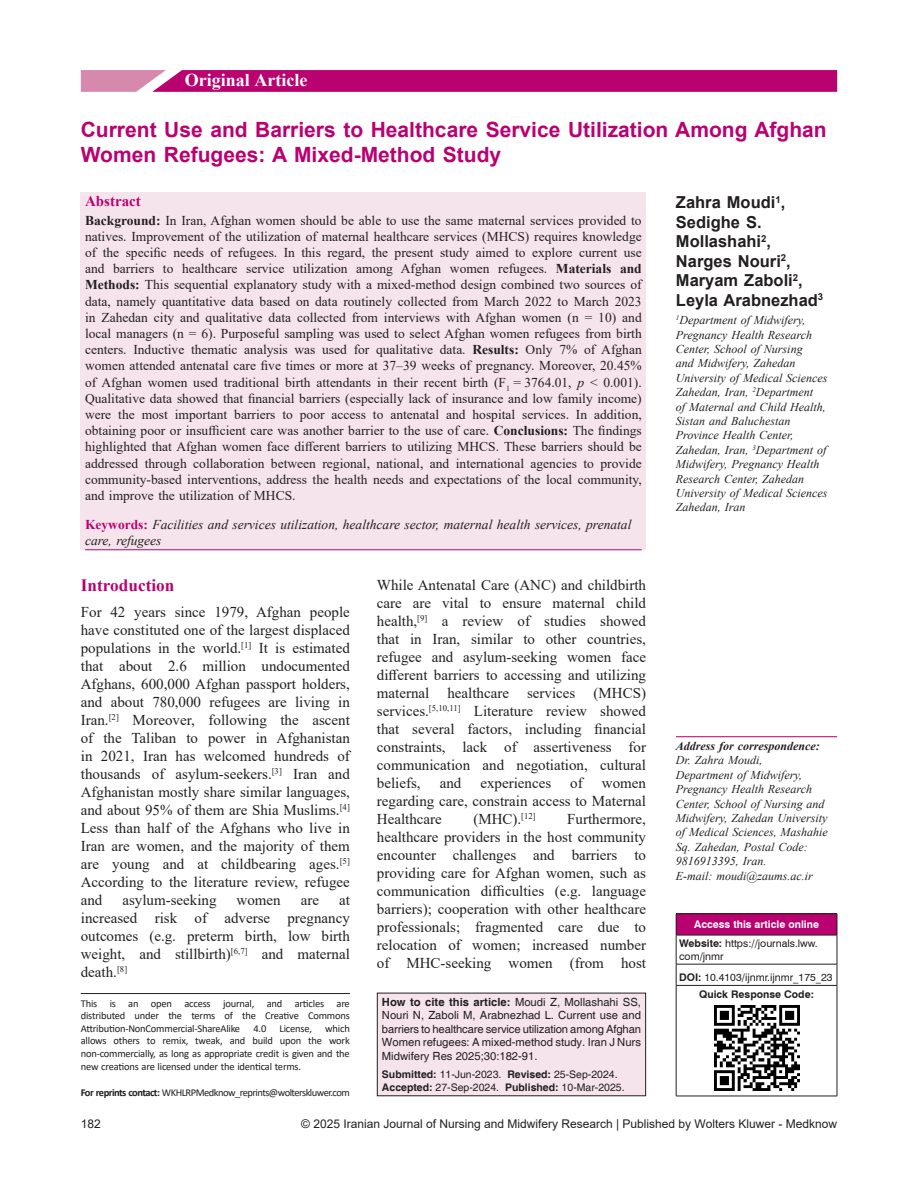
<style>
.page{position:relative;width:918px;height:1188px;background:#fff}
.page>*{position:absolute;margin:0;border:0;box-sizing:border-box;transform-origin:0 0}
.AT{font:700 21px/25.2px "Arial";color:#ba0170}
.AH{font:700 18px "Times New Roman";color:#fff}
.t1{font:700 17.25px "Times New Roman";color:#ba0170}
.AU{font:700 16.5px/19.5px "Arial";color:#231f20}
.TX{font:15px/18px "Times New Roman";color:#231f20;text-align:justify}
.ABSH{font:700 15px "Times New Roman";color:#ba0170}
.ABS{font:13.5px/16.2px "Times New Roman";color:#231f20;text-align:justify}
.KWD{font:italic 13.5px/16.2px "Times New Roman";color:#231f20}
.AFF{font:italic 12px/14.4px "Times New Roman";color:#231f20}
.ADD{font:italic 12px/14.4px "Times New Roman";color:#231f20}
.t2{font:12px "Arial";color:#231f20}
.HTC{font:11.25px/13.5px "Helvetica";color:#231f20;text-align:justify}
.TX-2{font:10.5px/12.6px "Calibri";letter-spacing:-.02em;color:#211d1e;text-align:justify}
.HIS{font:10.5px/13.5px "Helvetica";color:#231f20}
.TX-3{font:10.5px "Calibri";letter-spacing:-.05em;color:#231f20}
.Website{font:10.5px/12.6px "Swiss 721 BT";color:#231f20}
.DOI{font:10.5px "Swiss 721 BT";color:#231f20}
.ATAO{font:700 10.5px "Swiss 721 BT";color:#fff}
.QRC{font:700 10.5px "Swiss 721 BT";color:#231f20}
.s1{font-weight:700}
.s2{font-style:italic}
.s3{font-weight:700;font-style:normal;color:#ba0170}
.s4{font-weight:700;color:#211d1e}
</style>
<div class="page">
<hr style="left:676px;top:736px;width:161px;height:1px;background:#ba0170">
<div style="left:676px;top:914px;width:161px;height:21px;background:#ba0170"></div>
<hr style="left:676px;top:935px;width:161px;height:1px;background:#231f20">
<hr style="left:676px;top:964px;width:161px;height:1px;background:#231f20">
<hr style="left:676px;top:985px;width:161px;height:1px;background:#231f20">
<hr style="left:676px;top:914px;width:161px;height:1px;background:#231f20">
<svg style="left:676px;top:914px;width:1px;height:71px"></svg>
<svg style="left:837px;top:914px;width:1px;height:71px"></svg>
<hr style="left:676px;top:986px;width:1px;height:110px;background:#231f20">
<hr style="left:837px;top:986px;width:1px;height:110px;background:#231f20">
<hr style="left:676px;top:1096px;width:161px;height:1px;background:#231f20">
<img style="left:714px;top:1005px;width:85px;height:85px">
<div style="left:81px;top:192px;width:565px;height:357px;background:#f6e4ec"></div>
<hr style="left:85px;top:549px;width:557px;height:1px;background:#ba0170">
<svg style="left:81px;top:70px;width:756px;height:22px;background:#be157a"></svg>
<hr style="left:81px;top:993px;width:269px;height:1px;background:#231f20">
<div style="left:377px;top:993px;width:269px;height:103px;background:#f6e4ec"></div>
<div style="left:377px;top:993px;width:269px;height:103px;border:1px solid #231f20"></div>
<p class="AH" style="left:185px;top:67px;width:124px">Original Article</p>
<p class="AT" style="left:81px;top:117px;width:747px">Current Use and Barriers to Healthcare Service Utilization Among Afghan<br>Women Refugees: A Mixed‑Method Study</p>
<p class="ABSH" style="left:85px;top:190px;width:57px">Abstract</p>
<p class="ABS" style="left:85px;top:212px;width:558px"><span class="s1">Background:</span> In Iran, Afghan women should be able to use the same maternal services provided to natives. Improvement of the utilization of maternal healthcare services (MHCS) requires knowledge of the specific needs of refugees. In this regard, the present study aimed to explore current use and barriers to healthcare service utilization among Afghan women refugees. <span class="s1">Materials and Methods:</span> This sequential explanatory study with a mixed‑method design combined two sources of data, namely quantitative data based on data routinely collected from March 2022 to March 2023 in Zahedan city and qualitative data collected from interviews with Afghan women (n = 10) and local managers (n = 6). Purposeful sampling was used to select Afghan women refugees from birth centers. Inductive thematic analysis was used for qualitative data. <span class="s1">Results:</span> Only 7% of Afghan women attended antenatal care five times or more at 37–39 weeks of pregnancy. Moreover, 20.45% of Afghan women used traditional birth attendants in their recent birth (F<sub>1</sub> = 3764.01, <span class="s2">p</span> &lt; 0.001).<br>Qualitative data showed that financial barriers (especially lack of insurance and low family income) were the most important barriers to poor access to antenatal and hospital services. In addition, obtaining poor or insufficient care was another barrier to the use of care. <span class="s1">Conclusions:</span> The findings highlighted that Afghan women face different barriers to utilizing MHCS. These barriers should be addressed through collaboration between regional, national, and international agencies to provide community‑based interventions, address the health needs and expectations of the local community, and improve the utilization of MHCS.</p>
<p class="KWD" style="left:85px;top:516px;width:548px"><span class="s3">Keywords:</span> Facilities and services utilization, healthcare sector, maternal health services, prenatal care, refugees</p>
<h1 class="t1" style="left:81px;top:573px;width:95px">Introduction</h1>
<p class="TX" style="left:81px;top:603px;width:271px">For 42 years since 1979, Afghan people have constituted one of the largest displaced populations in the world.<sup>[1]</sup> It is estimated that about 2.6 million undocumented Afghans, 600,000 Afghan passport holders, and about 780,000 refugees are living in Iran.<sup>[2]</sup> Moreover, following the ascent of the Taliban to power in Afghanistan in 2021, Iran has welcomed hundreds of thousands of asylum‑seekers.<sup>[3]</sup> Iran and Afghanistan mostly share similar languages, and about 95% of them are Shia Muslims.<sup>[4] </sup>Less than half of the Afghans who live in Iran are women, and the majority of them are young and at childbearing ages.<sup>[5] </sup>According to the literature review, refugee and</p>
<p class="TX" style="left:122px;top:891px;width:96px">asylum‑seeking</p>
<p class="TX" style="left:237px;top:891px;width:46px">women</p>
<p class="TX" style="left:301px;top:891px;width:20px">are</p>
<p class="TX" style="left:81px;top:891px;width:271px;text-indent:258px">at increased risk of adverse pregnancy outcomes (e.g. preterm birth, low birth weight, and stillbirth)<sup>[6,7]</sup> and maternal death.<sup>[8]</sup></p>
<p class="TX-2" style="left:81px;top:997px;width:271px">This is an open access journal, and articles are distributed under the terms of the Creative Commons Attribution‑NonCommercial‑ShareAlike</p>
<p class="TX-2" style="left:81px;top:1022px;width:271px;text-indent:244px">which allows others to remix, tweak, and build upon the work non‑commercially, as long as appropriate credit is given and the new creations are licensed under the identical terms.</p>
<p class="TX-3" style="left:81px;top:1085px;width:270px"><span class="s4">For reprints contact:</span> WKHLRPMedknow_reprints@wolterskluwer.com</p>
<p class="TX-2" style="left:253px;top:1022px;width:14px">4.0</p>
<p class="TX-2" style="left:280px;top:1022px;width:34px">License,</p>
<p class="TX" style="left:377px;top:575px;width:271px">While Antenatal Care (ANC) and childbirth care are vital to ensure maternal child health,<sup>[9]</sup> a review of studies showed that in Iran, similar to other countries, refugee and asylum‑seeking women face different barriers to accessing and utilizing maternal healthcare services (MHCS) services.<sup>[5,10,11]</sup> Literature review showed that several factors, including financial constraints, lack of assertiveness for communication and negotiation, cultural beliefs,</p>
<p class="TX" style="left:440px;top:773px;width:23px">and</p>
<p class="TX" style="left:480px;top:773px;width:72px">experiences</p>
<p class="TX" style="left:570px;top:773px;width:14px">of</p>
<p class="TX" style="left:377px;top:773px;width:271px;text-indent:225px">women regarding care, constrain access to Maternal Healthcare</p>
<p class="TX" style="left:473px;top:809px;width:64px">(MHC).<sup>[12]</sup></p>
<p class="TX" style="left:377px;top:809px;width:271px;text-indent:190px">Furthermore, healthcare providers in the host community encounter challenges and barriers to providing care for Afghan women, such as communication difficulties (e.g. language barriers); cooperation with other healthcare professionals; fragmented care due to relocation of women; increased number of MHC‑seeking women (from host</p>
<p class="HTC" style="left:382px;top:996px;width:261px"><span class="s1">How to cite this article:</span> Moudi Z, Mollashahi SS, Nouri N, Zaboli M, Arabnezhad L. Current use and barriers to healthcare service utilization among Afghan Women refugees: A mixed‑method study. Iran J Nurs Midwifery Res 2025;30:182-91.</p>
<p class="HIS" style="left:382px;top:1068px;width:244px"><span class="s1">Submitted:</span> 11-Jun-2023. <span class="s1">Revised:</span> 25-Sep-2024.<br><span class="s1">Accepted:</span> 27-Sep-2024. <span class="s1">Published:</span> 10-Mar-2025.</p>
<p class="AU" style="left:676px;top:193px;width:149px">Zahra Moudi<sup>1</sup>,<br>Sedighe S.<br>Mollashahi<sup>2</sup>,<br>Narges Nouri<sup>2</sup>,<br>Maryam Zaboli<sup>2</sup>,<br>Leyla Arabnezhad<sup>3</sup></p>
<p class="AFF" style="left:676px;top:313px;width:153px"><sup>1</sup>Department of Midwifery,<br>Pregnancy Health Research<br>Center, School of Nursing<br>and Midwifery, Zahedan<br>University of Medical Sciences<br>Zahedan, Iran, <sup>2</sup>Department<br>of Maternal and Child Health,<br>Sistan and Baluchestan<br>Province Health Center,<br>Zahedan, Iran, <sup>3</sup>Department of<br>Midwifery, Pregnancy Health<br>Research Center, Zahedan<br>University of Medical Sciences<br>Zahedan, Iran</p>
<p class="ADD" style="left:676px;top:739px;width:153px"><span class="s1">Address for correspondence:<br></span>Dr. Zahra Moudi,<br>Department of Midwifery,<br>Pregnancy Health Research<br>Center, School of Nursing and<br>Midwifery, Zahedan University of Medical Sciences, Mashahie<br>Sq. Zahedan, Postal Code:<br>9816913395, Iran.<br>E‑mail: moudi@zaums.ac.ir</p>
<p class="ATAO" style="left:694px;top:917px;width:126px">Access this article online</p>
<p class="Website" style="left:679px;top:937px;width:140px"><span class="s1">Website:</span> https://journals.lww. com/jnmr</p>
<p class="DOI" style="left:679px;top:970px;width:155px"><span class="s1">DOI:</span> 10.4103/ijnmr.ijnmr_175_23</p>
<p class="QRC" style="left:699px;top:987px;width:116px">Quick Response Code:</p>
<p class="t2" style="left:81px;top:1116px;width:22px">182</p>
<p class="t2" style="left:301px;top:1116px;width:537px">© 2025 Iranian Journal of Nursing and Midwifery Research | Published by Wolters Kluwer - Medknow</p>
</div>
